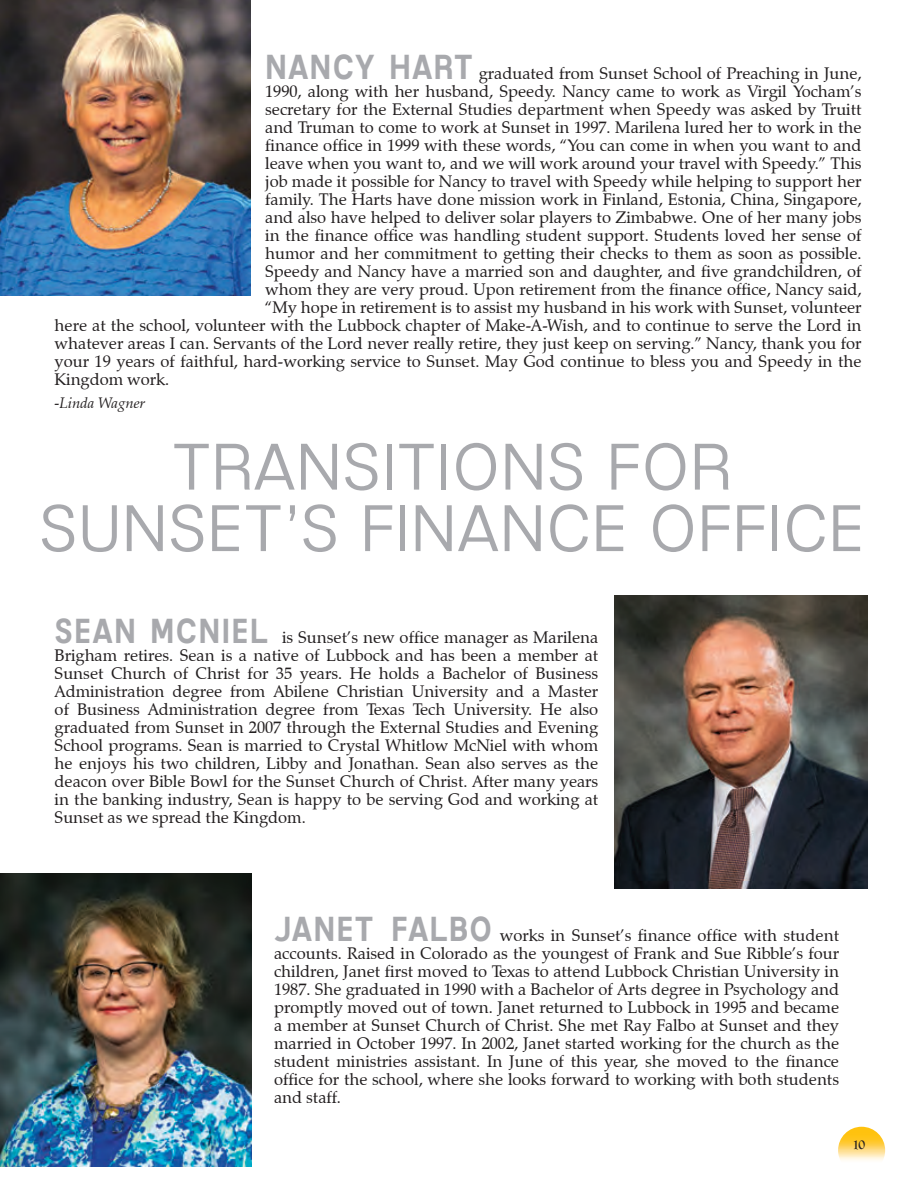
<style>
.page{position:relative;width:918px;height:1188px;background:#fff}
.page>*{position:absolute;margin:0;border:0;box-sizing:border-box;transform-origin:0 0}
.t1{font:63px/61.5px "Mixolydian Titling Lt";color:#a8a9ad;text-align:center;scale:1.13 1}
.t2{font:16.5px/18px "Zapf Calligraphic 801 BT";color:#231f20;text-align:justify}
.t3{font:italic 15px "Zapf Calligraphic 801 BT";color:#231f20}
.t4{font:700 13.5px "Goudy Old Style T";color:#231f20}
.s1{font-family:"Mixolydian Titling Rg";font-size:33px;color:#a8a9ad}
</style>
<div class="page">
<img style="left:615px;top:596px;width:252px;height:292px">
<img style="left:0;top:874px;width:252px;height:292px">
<img style="left:0;top:0;width:251px;height:296px">
<img style="left:838px;top:1127px;width:47px;height:33px">
<p class="t2" style="left:265px;top:64px;width:598px"><span class="s1">NANCY HART</span> graduated from Sunset School of Preaching in June,</p>
<p class="t2" style="left:265px;top:82px;width:598px">1990, along with her husband, Speedy. Nancy came to work as Virgil Yocham’s</p>
<p class="t2" style="left:265px;top:100px;width:598px">secretary for the External Studies department when Speedy was asked by Truitt</p>
<p class="t2" style="left:265px;top:118px;width:598px">and Truman to come to work at Sunset in 1997. Marilena lured her to work in the</p>
<p class="t2" style="left:265px;top:136px;width:598px">finance office in 1999 with these words, “You can come in when you want to and</p>
<p class="t2" style="left:265px;top:154px;width:598px">leave when you want to, and we will work around your travel with Speedy.” This</p>
<p class="t2" style="left:265px;top:172px;width:598px">job made it possible for Nancy to travel with Speedy while helping to support her</p>
<p class="t2" style="left:265px;top:190px;width:598px">family. The Harts have done mission work in Finland, Estonia, China, Singapore,</p>
<p class="t2" style="left:265px;top:208px;width:598px">and also have helped to deliver solar players to Zimbabwe. One of her many jobs</p>
<p class="t2" style="left:265px;top:226px;width:598px">in the finance office was handling student support. Students loved her sense of</p>
<p class="t2" style="left:265px;top:244px;width:598px">humor and her commitment to getting their checks to them as soon as possible.</p>
<p class="t2" style="left:265px;top:262px;width:598px">Speedy and Nancy have a married son and daughter, and five grandchildren, of</p>
<p class="t2" style="left:265px;top:280px;width:598px">whom they are very proud. Upon retirement from the finance office, Nancy said,</p>
<p class="t2" style="left:265px;top:298px;width:598px">“My hope in retirement is to assist my husband in his work with Sunset, volunteer</p>
<p class="t2" style="left:55px;top:316px;width:808px">here at the school, volunteer with the Lubbock chapter of Make-A-Wish, and to continue to serve the Lord in</p>
<p class="t2" style="left:55px;top:334px;width:808px">whatever areas I can. Servants of the Lord never really retire, they just keep on serving.” Nancy, thank you for</p>
<p class="t2" style="left:55px;top:352px;width:808px">your 19 years of faithful, hard-working service to Sunset. May God continue to bless you and Speedy in the</p>
<p class="t2" style="left:55px;top:370px;width:116px">Kingdom work.</p>
<p class="t3" style="left:55px;top:394px;width:92px">-Linda Wagner</p>
<h1 class="t1" style="left:39px;top:436px;width:733px">TRANSITIONS FOR<br>SUNSET’S FINANCE OFFICE</h1>
<p class="t2" style="left:55px;top:628px;width:545px"><span class="s1">SEAN MCNIEL</span> is Sunset’s new office manager as Marilena Brigham retires. Sean is a native of Lubbock and has been a member at Sunset Church of Christ for 35 years. He holds a Bachelor of Business Administration degree from Abilene Christian University and a Master of Business Administration degree from Texas Tech University. He also graduated from Sunset in 2007 through the External Studies and Evening School programs. Sean is married to Crystal Whitlow McNiel with whom he enjoys his two children, Libby and Jonathan. Sean also serves as the deacon over Bible Bowl for the Sunset Church of Christ. After many years in the banking industry, Sean is happy to be serving God and working at Sunset as we spread the Kingdom.</p>
<p class="t2" style="left:274px;top:926px;width:567px"><span class="s1">JANET FALBO</span> works in Sunset’s finance office with student accounts. Raised in Colorado as the youngest of Frank and Sue Ribble’s four children, Janet first moved to Texas to attend Lubbock Christian University in 1987. She graduated in 1990 with a Bachelor of Arts degree in Psychology and promptly moved out of town. Janet returned to Lubbock in 1995 and became a member at Sunset Church of Christ. She met Ray Falbo at Sunset and they married in October 1997. In 2002, Janet started working for the church as the student ministries assistant. In June of this year, she moved to the finance office for the school, where she looks forward to working with both students and staff.</p>
<p class="t4" style="left:852px;top:1137px;width:14px">10</p>
</div>
